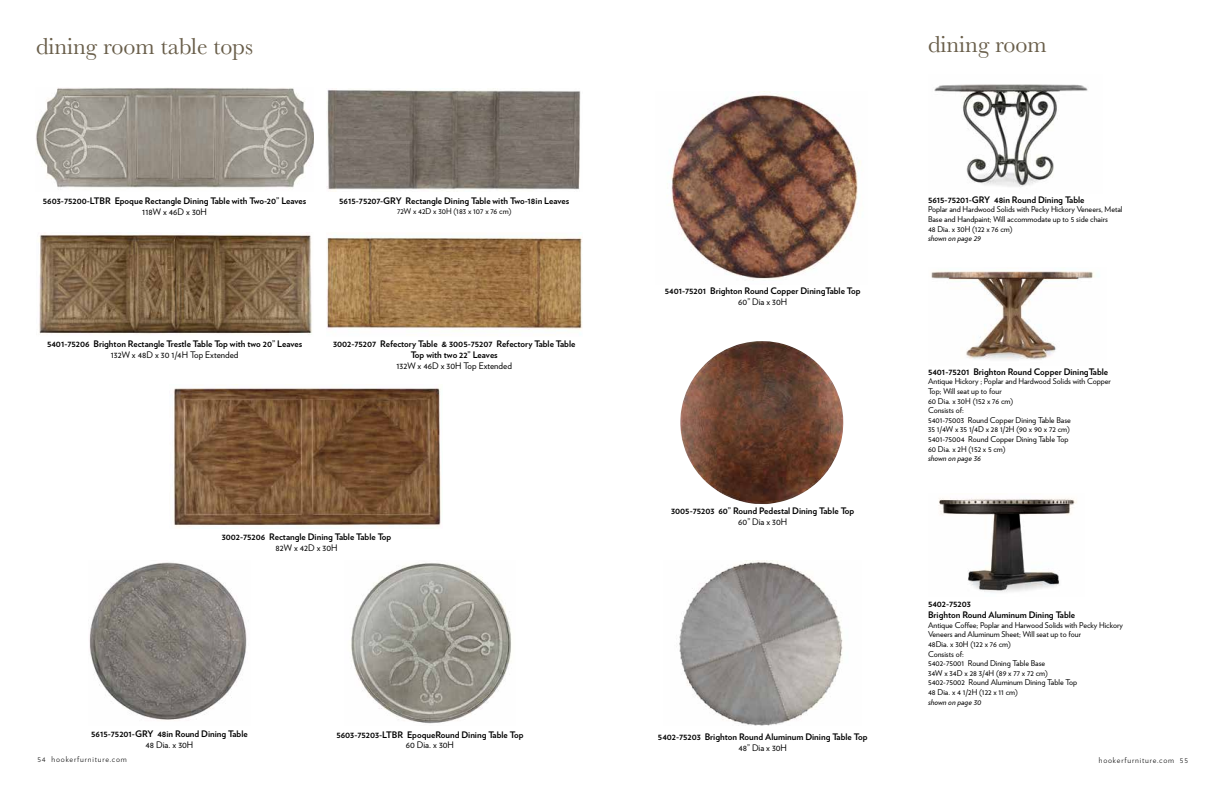
<style>
.page{position:relative;width:1224px;height:792px;background:#fff}
.page>*{position:absolute;margin:0;border:0;box-sizing:border-box;transform-origin:0 0}
.t1{font:24px "Baskerville";color:#695e4a}
.t2{font:700 9px/10.8px "Verlag";color:#000;text-align:center}
.t3{font:9px "Verlag";color:#000}
.t4{font:8px/9.6px "Verlag";color:#000}
.t5{font:300 8px "Verlag";letter-spacing:.1em;color:#000}
.t6{font:italic 8px "Verlag";color:#000}
</style>
<div class="page">
<img style="left:173px;top:384px;width:268px;height:143px">
<img style="left:39px;top:233px;width:273px;height:102px">
<img style="left:679px;top:560px;width:164px;height:165px">
<img style="left:327px;top:236px;width:255px;height:95px">
<img style="left:36px;top:88px;width:277px;height:100px">
<img style="left:327px;top:89px;width:254px;height:103px">
<img style="left:671px;top:91px;width:190px;height:188px">
<img style="left:680px;top:341px;width:163px;height:163px">
<img style="left:89px;top:562px;width:158px;height:158px">
<img style="left:934px;top:84px;width:154px;height:103px">
<img style="left:931px;top:271px;width:164px;height:89px">
<img style="left:939px;top:498px;width:138px;height:94px">
<img style="left:351px;top:563px;width:161px;height:161px">
<h1 class="t1" style="left:36px;top:31px;width:219px">dining room table tops</h1>
<p class="t2" style="left:43px;top:195px;width:265px">5603-75200-LTBR Epoque Rectangle Dining Table with Two-20” Leaves</p>
<p class="t3" style="left:142px;top:205px;width:66px">118W x 46D x 30H</p>
<p class="t2" style="left:339px;top:195px;width:232px">5615-75207-GRY Rectangle Dining Table with Two-18in Leaves</p>
<p class="t4" style="left:397px;top:206px;width:116px">72W x 42D x 30H (183 x 107 x 76 cm)</p>
<p class="t2" style="left:47px;top:338px;width:257px">5401-75206 Brighton Rectangle Trestle Table Top with two 20” Leaves</p>
<p class="t3" style="left:111px;top:348px;width:129px">132W x 48D x 30 1/4H Top Extended</p>
<p class="t2" style="left:333px;top:338px;width:244px">3002-75207 Refectory Table &amp; 3005-75207 Refectory Table Table<br>Top with two 22” Leaves</p>
<p class="t3" style="left:397px;top:359px;width:117px">132W x 46D x 30H Top Extended</p>
<p class="t2" style="left:222px;top:531px;width:171px">3002-75206 Rectangle Dining Table Table Top</p>
<p class="t3" style="left:276px;top:541px;width:64px">82W x 42D x 30H</p>
<p class="t2" style="left:91px;top:728px;width:158px">5615-75201-GRY 48in Round Dining Table</p>
<p class="t3" style="left:146px;top:738px;width:49px">48 Dia. x 30H</p>
<p class="t2" style="left:336px;top:729px;width:189px">5603-75203-LTBR EpoqueRound Dining Table Top</p>
<p class="t3" style="left:406px;top:739px;width:50px">60 Dia. x 30H</p>
<p class="t2" style="left:665px;top:285px;width:197px">5401-75201 Brighton Round Copper DiningTable Top</p>
<p class="t3" style="left:738px;top:295px;width:51px">60” Dia x 30H</p>
<p class="t2" style="left:671px;top:505px;width:185px">3005-75203 60” Round Pedestal Dining Table Top</p>
<p class="t3" style="left:738px;top:515px;width:51px">60” Dia x 30H</p>
<p class="t2" style="left:658px;top:731px;width:211px">5402-75203 Brighton Round Aluminum Dining Table Top</p>
<p class="t3" style="left:738px;top:741px;width:50px">48” Dia x 30H</p>
<h1 class="t1" style="left:928px;top:29px;width:120px">dining room</h1>
<p class="t2" style="left:928px;top:194px;width:158px">5615-75201-GRY 48in Round Dining Table</p>
<p class="t4" style="left:928px;top:204px;width:196px">Poplar and Hardwood Solids with Pecky Hickory Veneers, Metal<br>Base and Handpaint; Will accommodate up to 5 side chairs<br>48 Dia. x 30H (122 x 76 cm)</p>
<p class="t6" style="left:928px;top:232px;width:54px">shown on page 29</p>
<p class="t2" style="left:928px;top:366px;width:182px">5401-75201 Brighton Round Copper DiningTable</p>
<p class="t4" style="left:928px;top:376px;width:184px">Antique Hickory ; Poplar and Hardwood Solids with Copper<br>Top; Will seat up to four<br>60 Dia. x 30H (152 x 76 cm)<br>Consists of:<br>5401-75003 Round Copper Dining Table Base<br>35 1/4W x 35 1/4D x 28 1/2H (90 x 90 x 72 cm)<br>5401-75004 Round Copper Dining Table Top<br>60 Dia. x 2H (152 x 5 cm)</p>
<p class="t6" style="left:928px;top:452px;width:54px">shown on page 36</p>
<p class="t2" style="left:928px;top:598px;width:149px;text-align:left">5402-75203<br>Brighton Round Aluminum Dining Table</p>
<p class="t4" style="left:928px;top:620px;width:196px">Antique Coffee; Poplar and Harwood Solids with Pecky Hickory Veneers and Aluminum Sheet; Will seat up to four<br>48Dia. x 30H (122 x 76 cm)<br>Consists of:<br>5402-75001 Round Dining Table Base<br>34W x 34D x 28 3/4H (89 x 77 x 72 cm)<br>5402-75002 Round Aluminum Dining Table Top<br>48 Dia. x 4 1/2H (122 x 11 cm)</p>
<p class="t6" style="left:928px;top:695px;width:55px">shown on page 30</p>
<p class="t5" style="left:37px;top:754px;width:91px">54 hookerfurniture.com</p>
<p class="t5" style="left:1099px;top:754px;width:91px">hookerfurniture.com 55</p>
</div>
